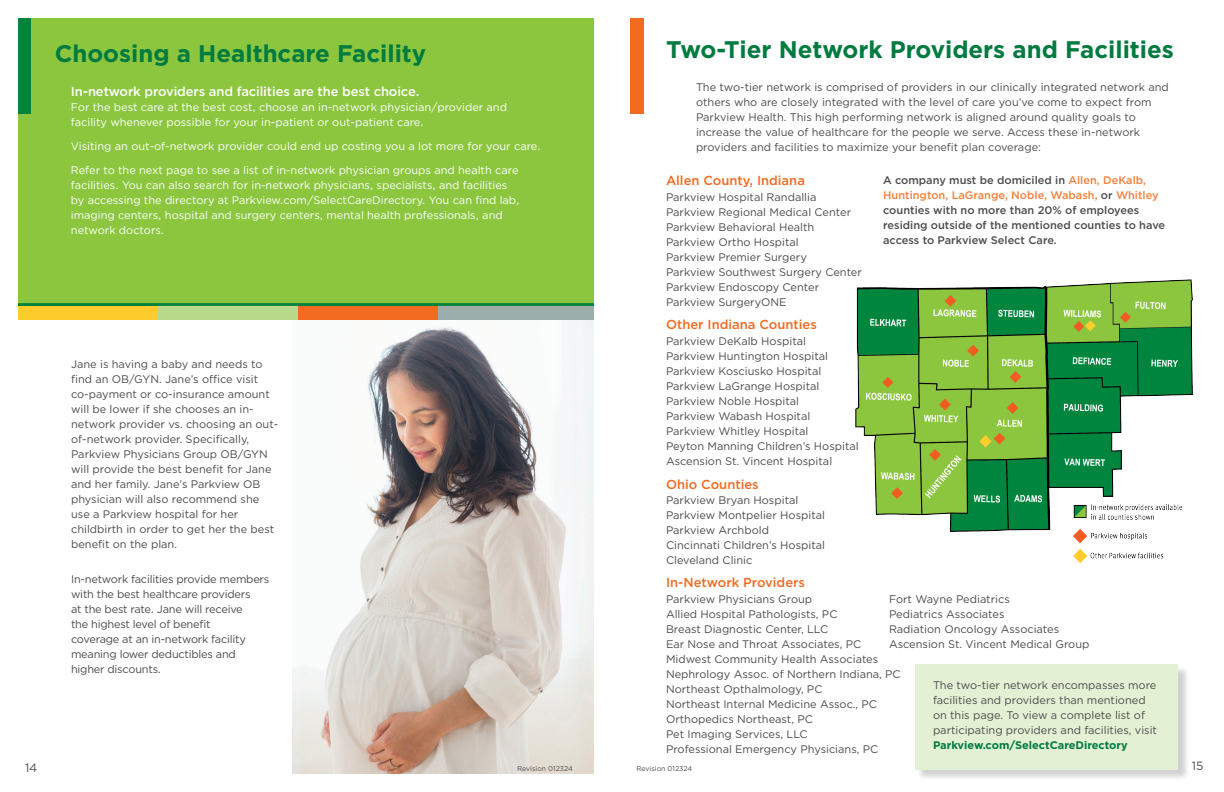
<style>
.page{position:relative;width:1224px;height:792px;background:#fff}
.page>*{position:absolute;margin:0;border:0;box-sizing:border-box;transform-origin:0 0}
.t1{font:700 24px "Gotham";color:#007b40}
.t2{font:500 13px "Gotham";color:#f36a21}
.t3{font:500 13px "Gotham";letter-spacing:-.01em;color:#fff}
.t4{font:12px "Gotham";color:#4b4c4d}
.t5{font:11px/15px "Gotham";color:#4b4c4d}
.t6{font:11px/15px "Gotham";color:#fff}
.t7{font:11px "Gotham";letter-spacing:-.02em;color:#4b4c4d}
.t8{font:500 11px/15px "Gotham";color:#4b4c4d}
.t9{font:7px "Gotham";color:#4b4c4d}
.s1{color:#f4803b}
.s2{font-weight:700;color:#007b40}
</style>
<div class="page">
<img style="left:292px;top:320px;width:302px;height:454px">
<div style="left:18px;top:18px;width:576px;height:285px;background:#8bc63e"></div>
<div style="left:18px;top:18px;width:13px;height:96px;background:#00843d"></div>
<svg style="left:18px;top:303px;width:576px;height:4px;fill:#07843d"></svg>
<div style="left:18px;top:307px;width:140px;height:13px;background:#fecb2d"></div>
<div style="left:158px;top:307px;width:140px;height:13px;background:#b8d989"></div>
<div style="left:298px;top:307px;width:140px;height:13px;background:#f36a21"></div>
<div style="left:438px;top:307px;width:156px;height:13px;background:#9caeac"></div>
<div style="left:916px;top:665px;width:274px;height:117px;background:#231f20;opacity:.21"></div>
<div style="left:915px;top:664px;width:263px;height:105px;background:#e4f0d4"></div>
<div style="left:630px;top:18px;width:13px;height:96px;background:#f36a21"></div>
<img style="left:855px;top:279px;width:338px;height:284px">
<p class="t1" style="left:55px;top:38px;width:373px">Choosing a Healthcare Facility</p>
<p class="t3" style="left:71px;top:83px;width:350px">In-network providers and facilities are the best choice.</p>
<p class="t6" style="left:71px;top:100px;width:438px">For the best care at the best cost, choose an in-network physician/provider and facility whenever possible for your in-patient or out-patient care.</p>
<p class="t6" style="left:71px;top:138px;width:471px">Visiting an out-of-network provider could end up costing you a lot more for your care.</p>
<p class="t6" style="left:71px;top:162px;width:450px">Refer to the next page to see a list of in-network physician groups and health care facilities. You can also search for in-network physicians, specialists, and facilities by accessing the directory at Parkview.com/SelectCareDirectory. You can find lab, imaging centers, hospital and surgery centers, mental health professionals, and network doctors.</p>
<p class="t5" style="left:71px;top:357px;width:209px">Jane is having a baby and needs to find an OB/GYN. Jane’s office visit co-payment or co-insurance amount will be lower if she chooses an in&shy;network provider vs. choosing an out&shy;of-network provider. Specifically, Parkview Physicians Group OB/GYN will provide the best benefit for Jane and her family. Jane’s Parkview OB physician will also recommend she use a Parkview hospital for her childbirth in order to get her the best benefit on the plan.</p>
<p class="t7" style="left:71px;top:572px;width:200px">In-network facilities provide members</p>
<p class="t7" style="left:71px;top:587px;width:181px">with the best healthcare providers</p>
<p class="t7" style="left:71px;top:602px;width:173px">at the best rate. Jane will receive</p>
<p class="t7" style="left:71px;top:617px;width:141px">the highest level of benefit</p>
<p class="t7" style="left:71px;top:632px;width:176px">coverage at an in-network facility</p>
<p class="t7" style="left:71px;top:647px;width:166px">meaning lower deductibles and</p>
<p class="t7" style="left:71px;top:662px;width:92px">higher discounts.</p>
<p class="t1" style="left:666px;top:34px;width:509px">Two-Tier Network Providers and Facilities</p>
<p class="t5" style="left:696px;top:80px;width:474px">The two-tier network is comprised of providers in our clinically integrated network and others who are closely integrated with the level of care you’ve come to expect from Parkview Health. This high performing network is aligned around quality goals to increase the value of healthcare for the people we serve. Access these in-network providers and facilities to maximize your benefit plan coverage:</p>
<p class="t2" style="left:666px;top:171px;width:140px">Allen County, Indiana</p>
<p class="t5" style="left:666px;top:189px;width:152px">Parkview Hospital Randallia</p>
<p class="t5" style="left:666px;top:204px;width:187px">Parkview Regional Medical Center</p>
<p class="t5" style="left:666px;top:219px;width:150px">Parkview Behavioral Health</p>
<p class="t5" style="left:666px;top:234px;width:134px">Parkview Ortho Hospital</p>
<p class="t5" style="left:666px;top:249px;width:142px">Parkview Premier Surgery</p>
<p class="t5" style="left:666px;top:264px;width:197px">Parkview Southwest Surgery Center</p>
<p class="t5" style="left:666px;top:279px;width:155px">Parkview Endoscopy Center</p>
<p class="t5" style="left:666px;top:294px;width:122px">Parkview SurgeryONE</p>
<p class="t2" style="left:666px;top:316px;width:152px">Other Indiana Counties</p>
<p class="t5" style="left:666px;top:334px;width:142px">Parkview DeKalb Hospital</p>
<p class="t5" style="left:666px;top:349px;width:164px">Parkview Huntington Hospital</p>
<p class="t5" style="left:666px;top:364px;width:157px">Parkview Kosciusko Hospital</p>
<p class="t5" style="left:666px;top:379px;width:155px">Parkview LaGrange Hospital</p>
<p class="t5" style="left:666px;top:394px;width:135px">Parkview Noble Hospital</p>
<p class="t5" style="left:666px;top:409px;width:146px">Parkview Wabash Hospital</p>
<p class="t5" style="left:666px;top:424px;width:144px">Parkview Whitley Hospital</p>
<p class="t5" style="left:666px;top:439px;width:194px">Peyton Manning Children’s Hospital<br>Ascension St. Vincent Hospital</p>
<p class="t2" style="left:666px;top:476px;width:94px">Ohio Counties</p>
<p class="t5" style="left:666px;top:492px;width:134px">Parkview Bryan Hospital</p>
<p class="t5" style="left:666px;top:507px;width:161px">Parkview Montpelier Hospital</p>
<p class="t5" style="left:666px;top:522px;width:161px">Parkview Archbold<br>Cincinnati Children’s Hospital</p>
<p class="t5" style="left:666px;top:552px;width:88px">Cleveland Clinic</p>
<p class="t8" style="left:883px;top:172px;width:284px">A company must be domiciled in <span class="s1">Allen, DeKalb, Huntington, LaGrange, Noble, Wabash,</span> or <span class="s1">Whitley </span>counties with no more than 20% of employees residing outside of the mentioned counties to have access to Parkview Select Care.</p>
<p class="t2" style="left:666px;top:574px;width:141px">In-Network Providers</p>
<p class="t5" style="left:666px;top:592px;width:148px">Parkview Physicians Group</p>
<p class="t5" style="left:666px;top:607px;width:173px">Allied Hospital Pathologists, PC</p>
<p class="t5" style="left:666px;top:622px;width:164px">Breast Diagnostic Center, LLC</p>
<p class="t5" style="left:666px;top:637px;width:197px">Ear Nose and Throat Associates, PC</p>
<p class="t5" style="left:666px;top:652px;width:214px">Midwest Community Health Associates</p>
<p class="t5" style="left:666px;top:667px;width:236px">Nephrology Assoc. of Northern Indiana, PC</p>
<p class="t5" style="left:666px;top:682px;width:158px">Northeast Opthalmology, PC</p>
<p class="t5" style="left:666px;top:697px;width:213px">Northeast Internal Medicine Assoc., PC</p>
<p class="t5" style="left:666px;top:712px;width:148px">Orthopedics Northeast, PC</p>
<p class="t5" style="left:666px;top:727px;width:143px">Pet Imaging Services, LLC</p>
<p class="t5" style="left:666px;top:742px;width:214px">Professional Emergency Physicians, PC</p>
<p class="t5" style="left:889px;top:592px;width:122px">Fort Wayne Pediatrics</p>
<p class="t5" style="left:889px;top:607px;width:117px">Pediatrics Associates</p>
<p class="t5" style="left:889px;top:622px;width:172px">Radiation Oncology Associates</p>
<p class="t5" style="left:889px;top:637px;width:202px">Ascension St. Vincent Medical Group</p>
<p class="t5" style="left:933px;top:677px;width:226px">The two-tier network encompasses more facilities and providers than mentioned on this page. To view a complete list of participating providers and facilities, visit <span class="s2">Parkview.com/SelectCareDirectory</span></p>
<p class="t4" style="left:25px;top:760px;width:14px">14</p>
<p class="t9" style="left:517px;top:764px;width:57px">Revision 012324</p>
<p class="t9" style="left:636px;top:764px;width:57px">Revision 012324</p>
<p class="t4" style="left:1192px;top:758px;width:13px">15</p>
</div>
